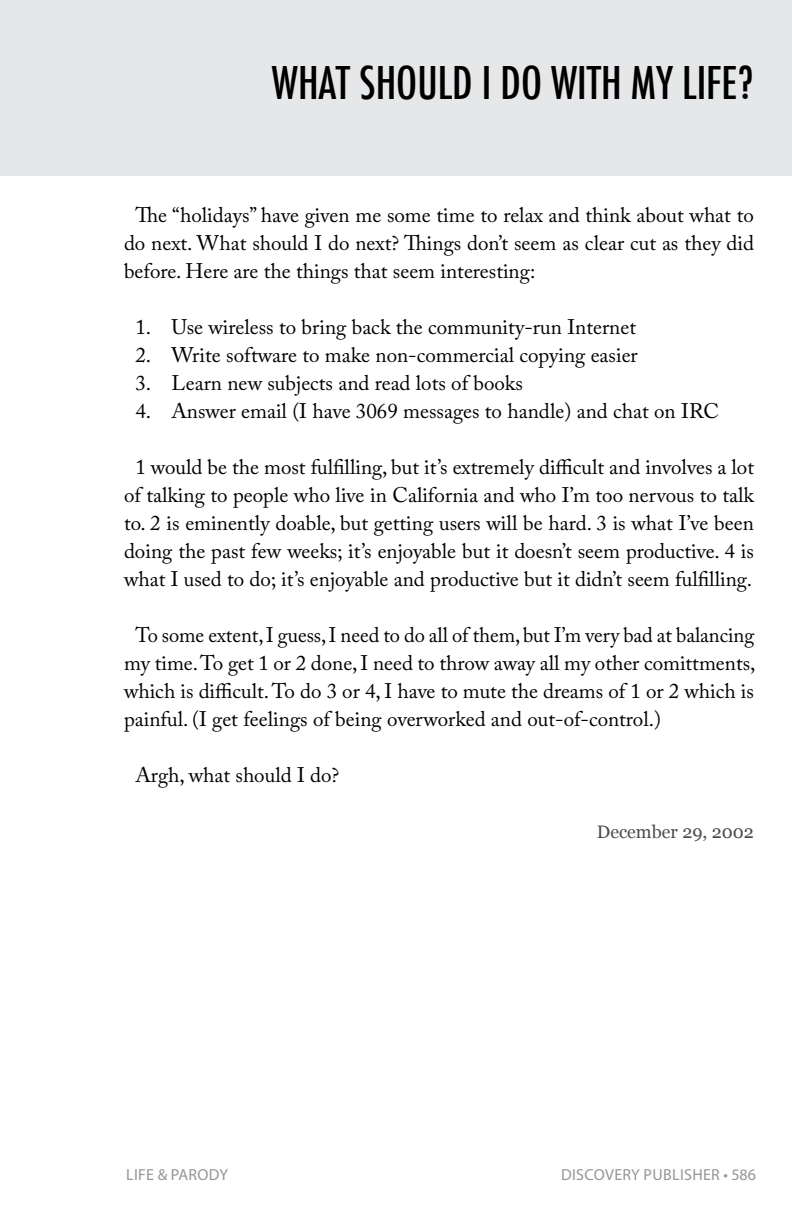
<style>
.page{position:relative;width:792px;height:1224px;background:#fff}
.page>*{position:absolute;margin:0;border:0;box-sizing:border-box;transform-origin:0 0}
.Chapter{font:500 condensed 44px "Futura";color:#000}
.body{font:21px/28px "Adobe Caslon Pro";color:#000;text-align:justify}
.caption_right{font:18px "Georgia";color:#4b4c4d}
.t1{font:16px "Myriad Pro";letter-spacing:.02em;color:#939598}
</style>
<div class="page">
<div style="left:0;top:0;width:792px;height:176px;background:#e6e7e9"></div>
<p class="Chapter" style="left:272px;top:54px;width:484px">WHAT SHOULD I DO WITH MY LIFE?</p>
<p class="body" style="left:124px;top:201px;width:632px;text-indent:11px">The “holidays” have given me some time to relax and think about what to do next. What should I do next? Things don’t seem as clear cut as they did before. Here are the things that seem interesting:</p>
<p class="body" style="left:135px;top:313px;width:502px">1. Use wireless to bring back the community-run Internet</p>
<p class="body" style="left:135px;top:341px;width:504px">2. Write software to make non-commercial copying easier</p>
<p class="body" style="left:135px;top:369px;width:389px">3. Learn new subjects and read lots of books</p>
<p class="body" style="left:135px;top:397px;width:585px">4. Answer email (I have 3069 messages to handle) and chat on IRC</p>
<p class="body" style="left:124px;top:453px;width:632px;text-align:center">1 would be the most fulfilling, but it’s extremely difficult and involves a lot of talking to people who live in California and who I’m too nervous to talk to. 2 is eminently doable, but getting users will be hard. 3 is what I’ve been doing the past few weeks; it’s enjoyable but it doesn’t seem productive. 4 is what I used to do; it’s enjoyable and productive but it didn’t seem fulfilling.</p>
<p class="body" style="left:124px;top:621px;width:633px;text-indent:11px">To some extent, I guess, I need to do all of them, but I’m very bad at balancing my time. To get 1 or 2 done, I need to throw away all my other comittments, which is difficult. To do 3 or 4, I have to mute the dreams of 1 or 2 which is painful. (I get feelings of being overworked and out-of-control.)</p>
<p class="body" style="left:135px;top:761px;width:206px">Argh, what should I do?</p>
<p class="caption_right" style="left:597px;top:819px;width:159px">December 29, 2002</p>
<p class="t1" style="left:126px;top:1165px;width:103px">LIFE &amp; PARODY</p>
<p class="t1" style="left:561px;top:1165px;width:196px">DISCOVERY PUBLISHER • 586</p>
</div>
